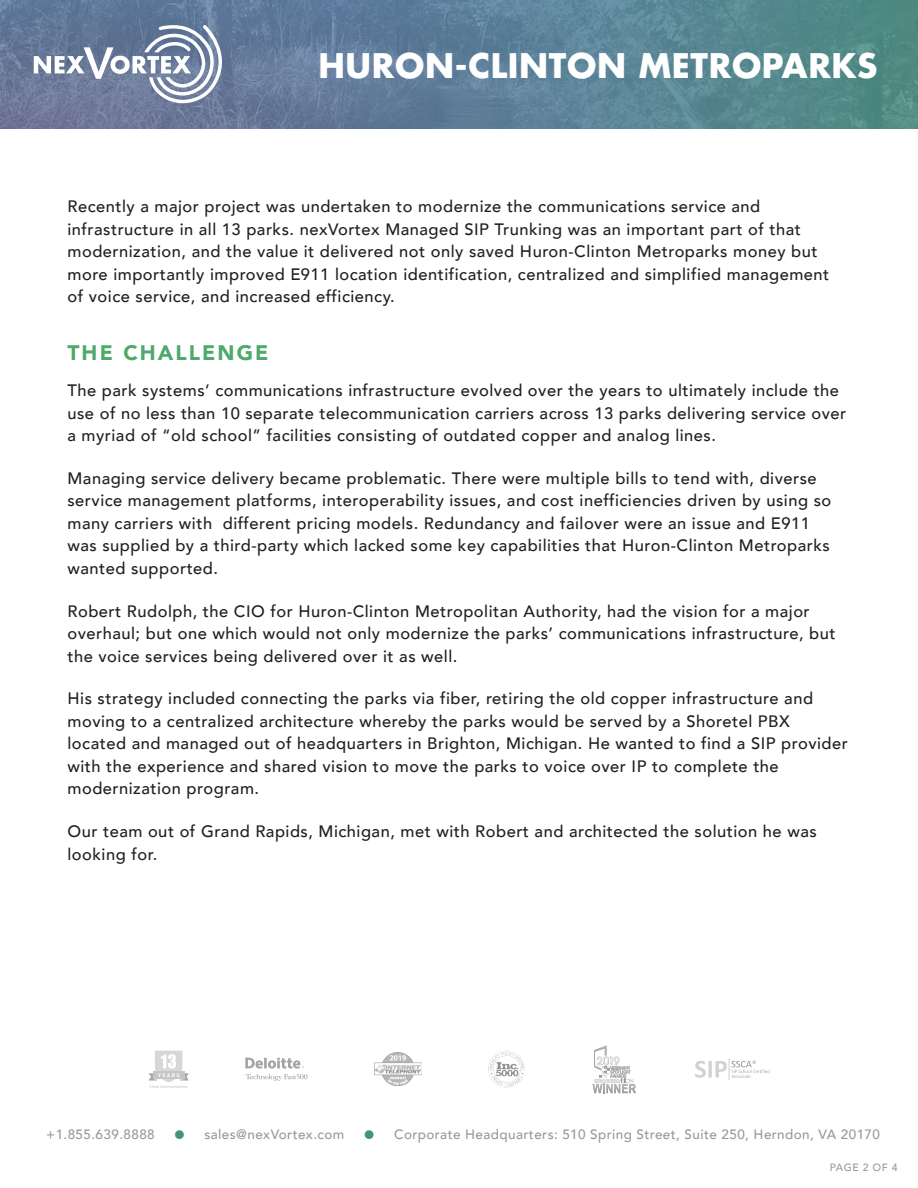
<style>
.page{position:relative;width:918px;height:1188px;background:#fff}
.page>*{position:absolute;margin:0;border:0;box-sizing:border-box;transform-origin:0 0}
.t1{font:700 33px "Futura Std";letter-spacing:.02em;color:#fff}
.Subhead{font:900 21px "Avenir";letter-spacing:.1em;color:#4ea96b}
.Body_Text__no_header{font:500 16.5px/22.5px "Avenir";letter-spacing:.03em;color:#231f20}
.t2{font:500 13.5px "Avenir";letter-spacing:.03em;color:#96999c}
.t3{font:500 10.5px "Avenir";letter-spacing:.05em;color:#96999c}
</style>
<div class="page">
<svg style="left:245px;top:1058px;width:62px;height:23px"></svg>
<svg style="left:695px;top:1058px;width:75px;height:22px"></svg>
<img style="left:488px;top:1051px;width:37px;height:37px">
<img style="left:374px;top:1053px;width:47px;height:33px">
<svg style="left:592px;top:1045px;width:44px;height:48px"></svg>
<svg style="left:148px;top:1051px;width:41px;height:37px"></svg>
<img style="left:0;top:0;width:918px;height:128px">
<svg style="left:34px;top:25px;width:190px;height:78px"></svg>
<h1 class="t1" style="left:318px;top:44px;width:561px">HURON-CLINTON METROPARKS</h1>
<p class="Body_Text__no_header" style="left:68px;top:194px;width:763px">Recently a major project was undertaken to modernize the communications service and infrastructure in all 13 parks. nexVortex Managed SIP Trunking was an important part of that modernization, and the value it delivered not only saved Huron-Clinton Metroparks money but more importantly improved E911 location identification, centralized and simplified management of voice service, and increased efficiency.</p>
<p class="Subhead" style="left:68px;top:335px;width:202px">THE CHALLENGE</p>
<p class="Body_Text__no_header" style="left:68px;top:378px;width:780px">The park systems’ communications infrastructure evolved over the years to ultimately include the use of no less than 10 separate telecommunication carriers across 13 parks delivering service over a myriad of “old school” facilities consisting of outdated copper and analog lines.</p>
<p class="Body_Text__no_header" style="left:68px;top:466px;width:765px">Managing service delivery became problematic. There were multiple bills to tend with, diverse service management platforms, interoperability issues, and cost inefficiencies driven by using so many carriers with different pricing models. Redundancy and failover were an issue and E911 was supplied by a third-party which lacked some key capabilities that Huron-Clinton Metroparks wanted supported.</p>
<p class="Body_Text__no_header" style="left:68px;top:599px;width:770px">Robert Rudolph, the CIO for Huron-Clinton Metropolitan Authority, had the vision for a major overhaul; but one which would not only modernize the parks’ communications infrastructure, but the voice services being delivered over it as well.</p>
<p class="Body_Text__no_header" style="left:68px;top:686px;width:782px">His strategy included connecting the parks via fiber, retiring the old copper infrastructure and moving to a centralized architecture whereby the parks would be served by a Shoretel PBX located and managed out of headquarters in Brighton, Michigan. He wanted to find a SIP provider with the experience and shared vision to move the parks to voice over IP to complete the modernization program.</p>
<p class="Body_Text__no_header" style="left:68px;top:819px;width:751px">Our team out of Grand Rapids, Michigan, met with Robert and architected the solution he was looking for.</p>
<p class="t2" style="left:46px;top:1123px;width:110px">+1.855.639.8888</p>
<p class="t2" style="left:204px;top:1123px;width:141px">sales@nexVortex.com</p>
<p class="t2" style="left:394px;top:1123px;width:487px">Corporate Headquarters: 510 Spring Street, Suite 250, Herndon, VA 20170</p>
<p class="t3" style="left:830px;top:1158px;width:69px">PAGE 2 OF 4</p>
</div>
